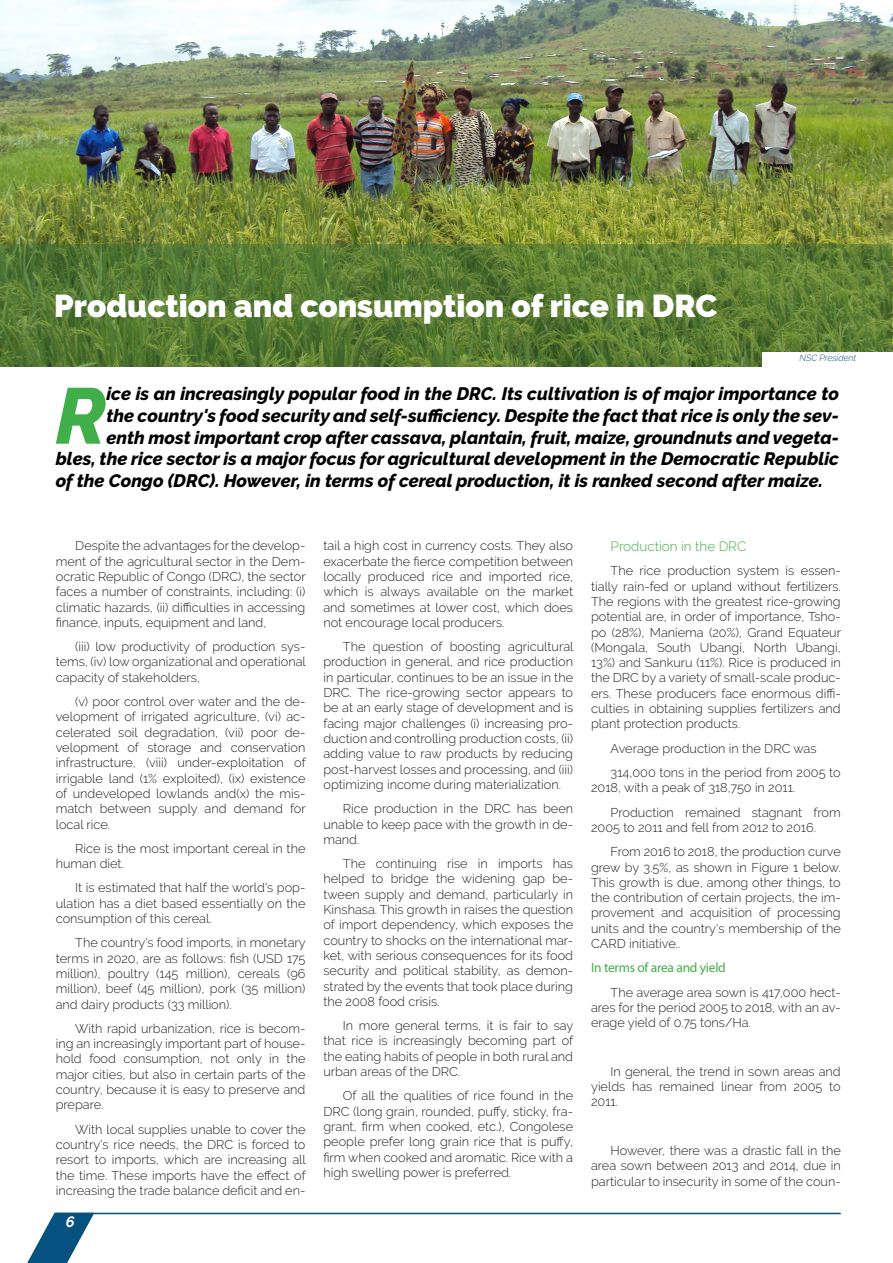
<style>
.page{position:relative;width:893px;height:1263px;background:#fff}
.page>*{position:absolute;margin:0;border:0;box-sizing:border-box;transform-origin:0 0}
.t1{font:italic 800 78.9px "Raleway";color:#40ae49}
.t2{font:900 31.5px "Raleway";color:#fff}
.t3{font:italic 800 18px "Raleway";color:#000}
.t4{font:italic 700 15px "Raleway";color:#fff}
.t5{font:13.5px "Myriad Pro";letter-spacing:-.02em;color:#40ae49}
.t6{font:300 13.5px "Raleway";color:#40ae49}
.t7{font:300 12.75px/15.3px "Raleway";color:#231f20;text-align:justify}
.t8{font:italic 300 9px "Raleway";color:#055281}
</style>
<div class="page">
<img style="left:0;top:0;width:893px;height:352px">
<svg style="left:0;top:244px;width:892px;height:122px;background:#597b33"></svg>
<div style="left:763px;top:352px;width:130px;height:14px;background:#fff"></div>
<hr style="left:56px;top:1213px;width:785px;height:1px;background:#055281">
<svg style="left:27px;top:1213px;width:67px;height:50px"></svg>
<p class="t2" style="left:54px;top:287px;width:664px">Production and consumption of rice in DRC</p>
<p class="t8" style="left:799px;top:352px;width:58px">NSC President</p>
<p class="t1" style="left:55px;top:370px;width:53px">R</p>
<p class="t3" style="left:106px;top:384px;width:734px">ice is an increasingly popular food in the DRC. Its cultivation is of major importance to</p>
<p class="t3" style="left:106px;top:405px;width:734px">the country's food security and self-sufficiency. Despite the fact that rice is only the sev-</p>
<p class="t3" style="left:106px;top:427px;width:734px">enth most important crop after cassava, plantain, fruit, maize, groundnuts and vegeta-</p>
<p class="t3" style="left:56px;top:448px;width:785px">bles, the rice sector is a major focus for agricultural development in the Democratic Republic</p>
<p class="t3" style="left:56px;top:470px;width:769px">of the Congo (DRC). However, in terms of cereal production, it is ranked second after maize.</p>
<p class="t7" style="left:56px;top:538px;width:251px;text-indent:20px">Despite the advantages for the develop&shy;ment of the agricultural sector in the Dem&shy;ocratic Republic of Congo (DRC), the sector faces a number of constraints, including: (i) climatic hazards, (ii) difficulties in accessing finance, inputs, equipment and land,</p>
<p class="t7" style="left:56px;top:639px;width:252px;text-indent:20px">(iii) low productivity of production sys&shy;tems, (iv) low organizational and operational capacity of stakeholders,</p>
<p class="t7" style="left:56px;top:694px;width:251px;text-indent:20px">(v) poor control over water and the de&shy;velopment of irrigated agriculture, (vi) ac&shy;celerated soil degradation, (vii) poor de&shy;velopment of storage and conservation infrastructure, (viii) under-exploitation of irrigable land (1% exploited), (ix) existence of undeveloped lowlands and(x) the mis&shy;match between supply and demand for local rice.</p>
<p class="t7" style="left:56px;top:841px;width:251px;text-indent:20px">Rice is the most important cereal in the human diet.</p>
<p class="t7" style="left:56px;top:880px;width:251px;text-indent:20px">It is estimated that half the world's pop&shy;ulation has a diet based essentially on the consumption of this cereal.</p>
<p class="t7" style="left:56px;top:935px;width:251px;text-indent:20px">The country's food imports, in monetary terms in 2020, are as follows: fish (USD 175 million), poultry (145 million), cereals (96 million), beef (45 million), pork (35 million) and dairy products (33 million).</p>
<p class="t7" style="left:56px;top:1021px;width:251px;text-indent:20px">With rapid urbanization, rice is becom&shy;ing an increasingly important part of house&shy;hold food consumption, not only in the major cities, but also in certain parts of the country, because it is easy to preserve and prepare.</p>
<p class="t7" style="left:56px;top:1121px;width:252px;text-indent:20px">With local supplies unable to cover the country's rice needs, the DRC is forced to resort to imports, which are increasing all the time. These imports have the effect of increasing the trade balance deficit and en-</p>
<p class="t4" style="left:66px;top:1213px;width:10px">6</p>
<p class="t7" style="left:323px;top:538px;width:251px">tail a high cost in currency costs. They also exacerbate the fierce competition between locally produced rice and imported rice, which is always available on the market and sometimes at lower cost, which does not encourage local producers.</p>
<p class="t7" style="left:323px;top:639px;width:252px;text-indent:20px">The question of boosting agricultural production in general, and rice production in particular, continues to be an issue in the DRC. The rice-growing sector appears to be at an early stage of development and is facing major challenges (i) increasing pro&shy;duction and controlling production costs, (ii) adding value to raw products by reducing post-harvest losses and processing, and (iii) optimizing income during materialization.</p>
<p class="t7" style="left:323px;top:801px;width:251px;text-indent:20px">Rice production in the DRC has been unable to keep pace with the growth in de&shy;mand.</p>
<p class="t7" style="left:323px;top:856px;width:251px;text-indent:20px">The continuing rise in imports has helped to bridge the widening gap be&shy;tween supply and demand, particularly in Kinshasa. This growth in raises the question of import dependency, which exposes the country to shocks on the international mar&shy;ket, with serious consequences for its food security and political stability, as demon&shy;strated by the events that took place during the 2008 food crisis.</p>
<p class="t7" style="left:323px;top:1018px;width:251px;text-indent:20px">In more general terms, it is fair to say that rice is increasingly becoming part of the eating habits of people in both rural and urban areas of the DRC.</p>
<p class="t7" style="left:323px;top:1088px;width:251px;text-indent:20px">Of all the qualities of rice found in the DRC (long grain, rounded, puffy, sticky, fra&shy;grant, firm when cooked, etc.), Congolese people prefer long grain rice that is puffy, firm when cooked and aromatic. Rice with a high swelling power is preferred.</p>
<p class="t6" style="left:611px;top:538px;width:137px">Production in the DRC</p>
<p class="t7" style="left:591px;top:563px;width:251px;text-indent:20px">The rice production system is essen&shy;tially rain-fed or upland without fertilizers.<br>The regions with the greatest rice-growing potential are, in order of importance, Tsho&shy;po (28%), Maniema (20%), Grand Equateur (Mongala, South Ubangi, North Ubangi, 13%) and Sankuru (11%). Rice is produced in the DRC by a variety of small-scale produc&shy;ers. These producers face enormous diffi&shy;culties in obtaining supplies fertilizers and plant protection products.</p>
<p class="t7" style="left:611px;top:740px;width:207px">Average production in the DRC was</p>
<p class="t7" style="left:591px;top:765px;width:251px;text-indent:20px">314,000 tons in the period from 2005 to<br>2018, with a peak of 318,750 in 2011.</p>
<p class="t7" style="left:591px;top:804px;width:251px;text-indent:20px">Production remained stagnant from<br>2005 to 2011 and fell from 2012 to 2016.</p>
<p class="t7" style="left:591px;top:844px;width:251px;text-indent:20px">From 2016 to 2018, the production curve grew by 3.5%, as shown in Figure 1 below.<br>This growth is due, among other things, to the contribution of certain projects, the im&shy;provement and acquisition of processing units and the country's membership of the CARD initiative..</p>
<p class="t5" style="left:591px;top:959px;width:136px">In terms of area and yield</p>
<p class="t7" style="left:591px;top:984px;width:251px;text-indent:20px">The average area sown is 417,000 hect&shy;ares for the period 2005 to 2018, with an av&shy;erage yield of 0.75 tons/Ha.</p>
<p class="t7" style="left:591px;top:1064px;width:251px;text-indent:20px">In general, the trend in sown areas and yields has remained linear from 2005 to 2011.</p>
<p class="t7" style="left:591px;top:1143px;width:251px;text-indent:20px">However, there was a drastic fall in the area sown between 2013 and 2014, due in particular to insecurity in some of the coun-</p>
</div>
